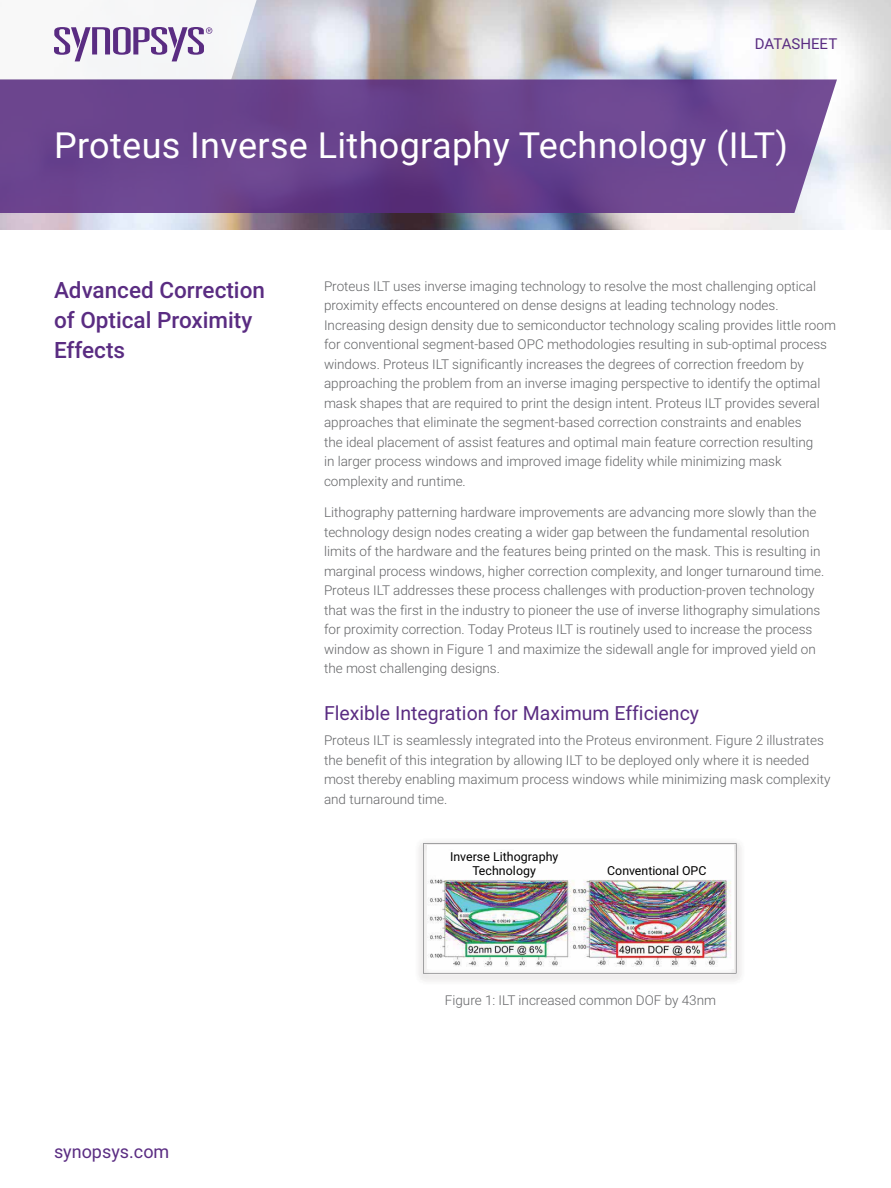
<style>
.page{position:relative;width:891px;height:1188px;background:#fff}
.page>*{position:absolute;margin:0;border:0;box-sizing:border-box;transform-origin:0 0}
.t1{font:36px "Roboto";letter-spacing:.01em;color:#fff}
.BENEFIT_STATEMENT{font:500 22.5px/30px "Roboto";color:#5a2c82}
.HEADING_1{font:19.5px "Roboto";color:#5a2c82}
.t2{font:18px "Roboto";color:#5a2c82}
.t3{font:15px "Roboto";color:#5a2c82}
.BODY_COPY{font:300 13.5px/19.5px "Roboto";color:#636466}
.GRAPHIC_PLACEHOLDER{font:300 13.5px "Roboto";color:#636466}
.t4{font:12.3px/13.5px "Roboto";letter-spacing:.005em;color:#000;text-align:center}
</style>
<div class="page">
<img style="left:0;top:0;width:891px;height:230px">
<svg style="left:0;top:0;width:270px;height:80px"></svg>
<svg style="left:0;top:80px;width:837px;height:133px;background:#6a448e"></svg>
<div style="left:419px;top:842px;width:322px;height:139px;background:#f0efee"></div>
<svg style="left:423px;top:843px;width:313px;height:131px"></svg>
<img style="left:428px;top:846px;width:306px;height:123px">
<p class="t3" style="left:755px;top:33px;width:84px">DATASHEET</p>
<p class="t1" style="left:54px;top:120px;width:736px">Proteus Inverse Lithography Technology (ILT)</p>
<p class="BENEFIT_STATEMENT" style="left:54px;top:274px;width:212px">Advanced Correction of Optical Proximity<br>Effects</p>
<h3 class="t2" style="left:54px;top:1139px;width:117px">synopsys.com</h3>
<p class="BODY_COPY" style="left:324px;top:276px;width:514px">Proteus ILT uses inverse imaging technology to resolve the most challenging optical proximity effects encountered on dense designs at leading technology nodes.<br>Increasing design density due to semiconductor technology scaling provides little room for conventional segment-based OPC methodologies resulting in sub-optimal process windows. Proteus ILT significantly increases the degrees of correction freedom by approaching the problem from an inverse imaging perspective to identify the optimal mask shapes that are required to print the design intent. Proteus ILT provides several approaches that eliminate the segment-based correction constraints and enables<br>the ideal placement of assist features and optimal main feature correction resulting<br>in larger process windows and improved image fidelity while minimizing mask complexity and runtime.</p>
<p class="BODY_COPY" style="left:324px;top:502px;width:502px">Lithography patterning hardware improvements are advancing more slowly than the technology design nodes creating a wider gap between the fundamental resolution limits of the hardware and the features being printed on the mask. This is resulting in marginal process windows, higher correction complexity, and longer turnaround time.<br>Proteus ILT addresses these process challenges with production-proven technology that was the first in the industry to pioneer the use of inverse lithography simulations for proximity correction. Today Proteus ILT is routinely used to increase the process window as shown in Figure 1 and maximize the sidewall angle for improved yield on the most challenging designs.</p>
<p class="HEADING_1" style="left:324px;top:699px;width:377px">Flexible Integration for Maximum Efficiency</p>
<p class="BODY_COPY" style="left:324px;top:730px;width:508px">Proteus ILT is seamlessly integrated into the Proteus environment. Figure 2 illustrates the benefit of this integration by allowing ILT to be deployed only where it is needed most thereby enabling maximum process windows while minimizing mask complexity and turnaround time.</p>
<p class="t4" style="left:450px;top:850px;width:110px">Inverse Lithography<br>Technology</p>
<p class="t4" style="left:607px;top:864px;width:101px">Conventional OPC</p>
<p class="GRAPHIC_PLACEHOLDER" style="left:445px;top:990px;width:273px">Figure 1: ILT increased common DOF by 43nm</p>
</div>
